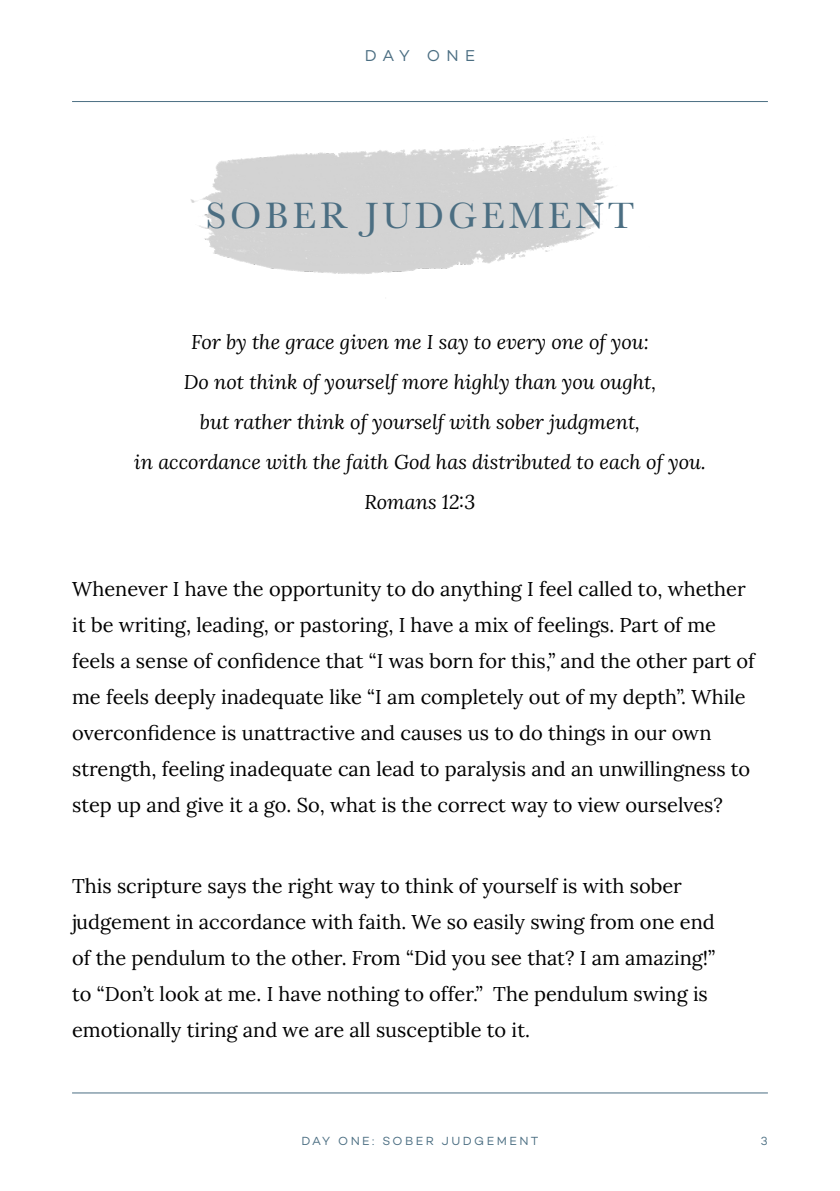
<style>
.page{position:relative;width:840px;height:1191px;background:#fff}
.page>*{position:absolute;margin:0;border:0;box-sizing:border-box;transform-origin:0 0}
.t1{font:38px "Baskerville";letter-spacing:.1em;color:#4b6e82}
.t2{font:20px/36px "Lora";color:#000}
.t3{font:italic 20px/40px "Lora";color:#000;text-align:center}
.t4{font:16px "Campton";letter-spacing:.38em;color:#4b6e82}
.t5{font:12px "Campton";letter-spacing:.2em;color:#4b6e82}
</style>
<div class="page">
<img style="left:190px;top:136px;width:424px;height:138px">
<hr style="left:72px;top:101px;width:695px;height:1px;background:#4b6e82">
<hr style="left:72px;top:1092px;width:695px;height:1px;background:#4b6e82">
<p class="t4" style="left:364px;top:46px;width:112px">DAY ONE</p>
<h1 class="t1" style="left:206px;top:192px;width:430px">SOBER JUDGEMENT</h1>
<p class="t3" style="left:134px;top:321px;width:572px">For by the grace given me I say to every one of you:<br>Do not think of yourself more highly than you ought,<br>but rather think of yourself with sober judgment,<br>in accordance with the faith God has distributed to each of you.<br>Romans 12:3</p>
<p class="t2" style="left:72px;top:569px;width:684px">Whenever I have the opportunity to do anything I feel called to, whether it be writing, leading, or pastoring, I have a mix of feelings. Part of me feels a sense of confidence that “I was born for this,” and the other part of me feels deeply inadequate like “I am completely out of my depth”. While overconfidence is unattractive and causes us to do things in our own strength, feeling inadequate can lead to paralysis and an unwillingness to step up and give it a go. So, what is the correct way to view ourselves?</p>
<p class="t2" style="left:72px;top:866px;width:644px">This scripture says the right way to think of yourself is with sober judgement in accordance with faith. We so easily swing from one end of the pendulum to the other. From “Did you see that? I am amazing!” to “Don’t look at me. I have nothing to offer.” The pendulum swing is emotionally tiring and we are all susceptible to it.</p>
<p class="t5" style="left:301px;top:1133px;width:238px">DAY ONE: SOBER JUDGEMENT</p>
<p class="t5" style="left:760px;top:1133px;width:8px">3</p>
</div>
